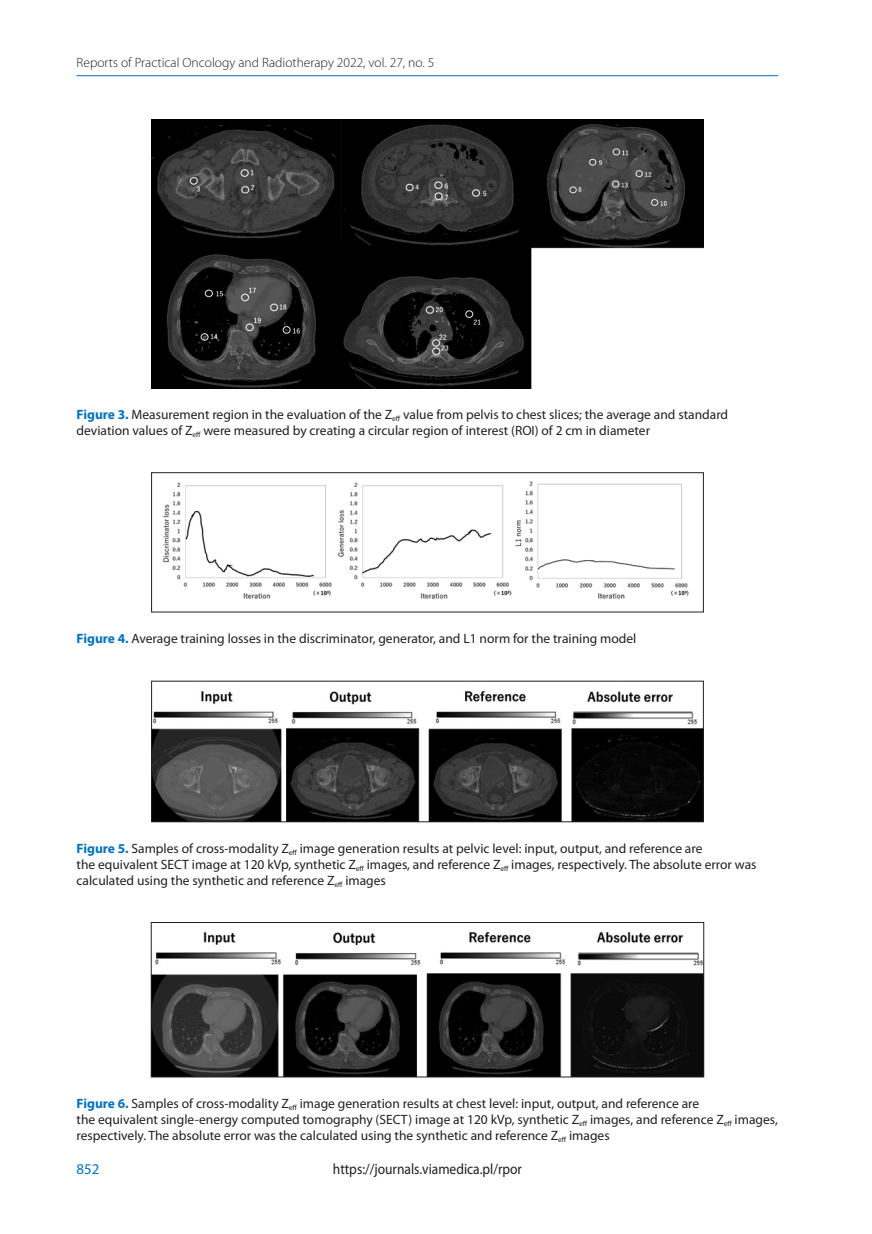
<style>
.page{position:relative;width:872px;height:1234px;background:#fff}
.page>*{position:absolute;margin:0;border:0;box-sizing:border-box;transform-origin:0 0}
.t1{font:15px "Myriad Pro";color:#231f20;scale:.9 1}
.t2{font:14.85px "Myriad Pro";color:#0072bc}
.t3{font:13.5px/16.2px "Myriad Pro";color:#231f20}
.t4{font:300 13.5px "Myriad Pro";color:#231f20}
.s1{font-weight:700;color:#0072bc}
</style>
<div class="page">
<hr style="left:77px;top:75px;width:701px;height:1px;background:#0072bc">
<img style="left:151px;top:119px;width:552px;height:269px">
<img style="left:162px;top:481px;width:527px;height:118px">
<div style="left:151px;top:472px;width:552px;height:140px;border:1px solid #231f20"></div>
<img style="left:153px;top:691px;width:548px;height:129px">
<div style="left:151px;top:680px;width:552px;height:142px;border:1px solid #231f20"></div>
<img style="left:153px;top:932px;width:549px;height:143px">
<div style="left:151px;top:921px;width:553px;height:156px;border:1px solid #231f20"></div>
<p class="t4" style="left:77px;top:55px;width:359px">Reports of Practical Oncology and Radiotherapy 2022, vol. 27, no. 5</p>
<p class="t3" style="left:77px;top:406px;width:653px"><span class="s1">Figure 3.</span> Measurement region in the evaluation of the Z<sub>eff</sub> value from pelvis to chest slices; the average and standard deviation values of Z<sub>eff</sub> were measured by creating a circular region of interest (ROI) of 2 cm in diameter</p>
<p class="t3" style="left:77px;top:630px;width:561px"><span class="s1">Figure 4.</span> Average training losses in the discriminator, generator, and L1 norm for the training model</p>
<p class="t3" style="left:77px;top:839px;width:681px"><span class="s1">Figure 5.</span> Samples of cross-modality Z<sub>eff</sub> image generation results at pelvic level: input, output, and reference are<br>the equivalent SECT image at 120 kVp, synthetic Z<sub>eff</sub> images, and reference Z<sub>eff</sub> images, respectively. The absolute error was calculated using the synthetic and reference Z<sub>eff</sub> images</p>
<p class="t3" style="left:77px;top:1094px;width:703px"><span class="s1">Figure 6.</span> Samples of cross-modality Z<sub>eff</sub> image generation results at chest level: input, output, and reference are<br>the equivalent single-energy computed tomography (SECT) image at 120 kVp, synthetic Z<sub>eff</sub> images, and reference Z<sub>eff</sub> images, respectively. The absolute error was the calculated using the synthetic and reference Z<sub>eff</sub> images</p>
<p class="t2" style="left:77px;top:1159px;width:24px">852</p>
<p class="t1" style="left:333px;top:1159px;width:212px">https://journals.viamedica.pl/rpor</p>
</div>
